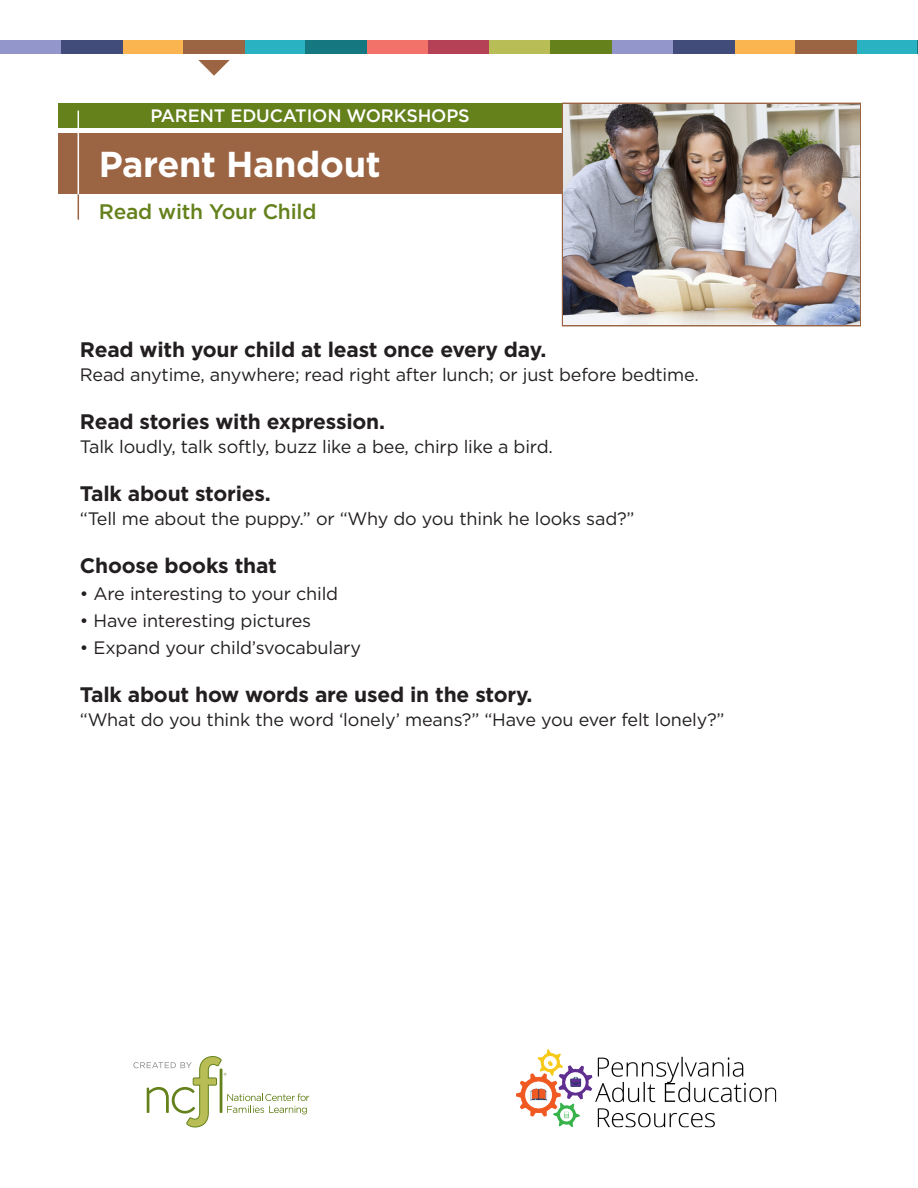
<style>
.page{position:relative;width:918px;height:1188px;background:#fff}
.page>*{position:absolute;margin:0;border:0;box-sizing:border-box;transform-origin:0 0}
.t1{font:700 36px "Gotham";letter-spacing:-.01em;color:#fff}
.Body{font:700 21px "Gotham";letter-spacing:-.01em;color:#231f20}
.t2{font:500 21px "Gotham";letter-spacing:-.01em;color:#64811c}
.Body-2{font:18px "Gotham";letter-spacing:-.01em;color:#231f20}
.t3{font:500 18px "Gotham";letter-spacing:-.01em;color:#fff}
</style>
<div class="page">
<div style="left:122px;top:40px;width:61px;height:14px;background:#fbb550"></div>
<div style="left:367px;top:40px;width:61px;height:14px;background:#f27269"></div>
<div style="left:0;top:40px;width:61px;height:14px;background:#9396ca"></div>
<div style="left:245px;top:40px;width:61px;height:14px;background:#28b2c2"></div>
<div style="left:183px;top:40px;width:62px;height:14px;background:#9b6544"></div>
<div style="left:428px;top:40px;width:61px;height:14px;background:#b54156"></div>
<div style="left:61px;top:40px;width:61px;height:14px;background:#424c7a"></div>
<div style="left:306px;top:40px;width:61px;height:14px;background:#15777f"></div>
<div style="left:489px;top:40px;width:62px;height:14px;background:#b9bd55"></div>
<div style="left:734px;top:40px;width:61px;height:14px;background:#fbb550"></div>
<div style="left:612px;top:40px;width:61px;height:14px;background:#9396ca"></div>
<div style="left:857px;top:40px;width:61px;height:14px;background:#28b2c2"></div>
<div style="left:551px;top:40px;width:61px;height:14px;background:#64811c"></div>
<div style="left:795px;top:40px;width:62px;height:14px;background:#9b6544"></div>
<div style="left:673px;top:40px;width:61px;height:14px;background:#424c7a"></div>
<svg style="left:917px;top:40px;width:1px;height:14px"></svg>
<svg style="left:198px;top:60px;width:32px;height:16px"></svg>
<div style="left:58px;top:134px;width:532px;height:60px;background:#9b6544"></div>
<div style="left:58px;top:103px;width:532px;height:25px;background:#64811c"></div>
<hr style="left:78px;top:111px;width:1px;height:134px;background:#fff">
<svg style="left:78px;top:194px;width:1px;height:26px"></svg>
<div style="left:562px;top:103px;width:299px;height:223px;border:3px solid #9b6544"></div>
<img style="left:564px;top:105px;width:295px;height:219px">
<svg style="left:133px;top:1056px;width:176px;height:71px"></svg>
<img style="left:516px;top:1050px;width:261px;height:78px">
<p class="t3" style="left:150px;top:104px;width:321px">PARENT EDUCATION WORKSHOPS</p>
<p class="t1" style="left:99px;top:140px;width:283px">Parent Handout</p>
<p class="t2" style="left:99px;top:198px;width:219px">Read with Your Child</p>
<p class="Body" style="left:80px;top:336px;width:468px">Read with your child at least once every day.</p>
<p class="Body-2" style="left:80px;top:363px;width:620px">Read anytime, anywhere; read right after lunch; or just before bedtime.</p>
<p class="Body" style="left:80px;top:408px;width:307px">Read stories with expression.</p>
<p class="Body-2" style="left:80px;top:435px;width:474px">Talk loudly, talk softly, buzz like a bee, chirp like a bird.</p>
<p class="Body" style="left:80px;top:480px;width:192px">Talk about stories.</p>
<p class="Body-2" style="left:80px;top:507px;width:556px">“Tell me about the puppy.” or “Why do you think he looks sad?”</p>
<p class="Body" style="left:80px;top:552px;width:199px">Choose books that</p>
<p class="Body-2" style="left:80px;top:582px;width:260px">• Are interesting to your child</p>
<p class="Body-2" style="left:80px;top:609px;width:233px">• Have interesting pictures</p>
<p class="Body-2" style="left:80px;top:636px;width:283px">• Expand your child’svocabulary</p>
<p class="Body" style="left:80px;top:681px;width:454px">Talk about how words are used in the story.</p>
<p class="Body-2" style="left:80px;top:708px;width:646px">“What do you think the word ‘lonely’ means?” “Have you ever felt lonely?”</p>
</div>
